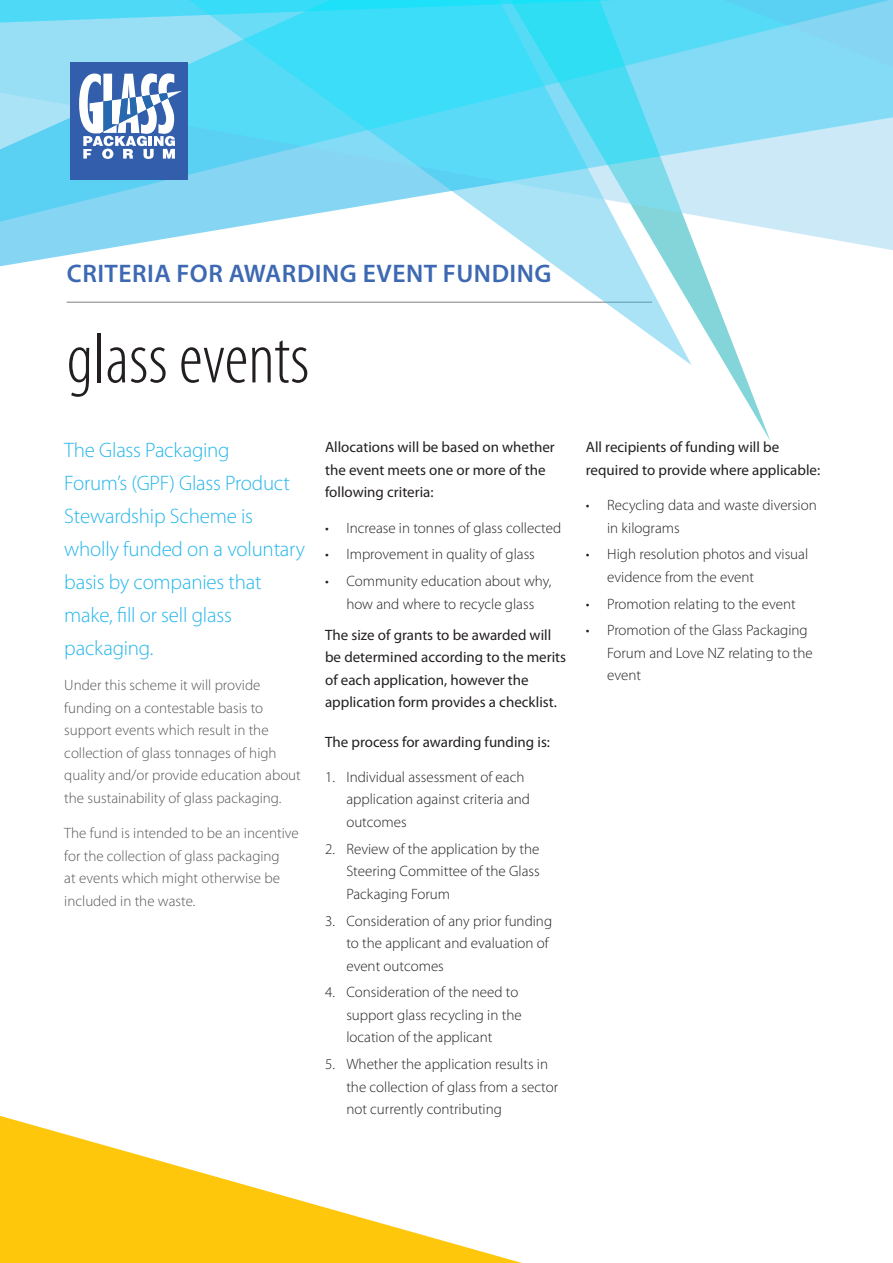
<style>
.page{position:relative;width:893px;height:1263px;background:#fff}
.page>*{position:absolute;margin:0;border:0;box-sizing:border-box;transform-origin:0 0}
.t1{font:300 condensed 72px "Myriad Pro";color:#231f20}
.t2{font:600 25.5px "Myriad Pro";letter-spacing:.02em;color:#3d68b2}
.t3{font:300 21px/33px "Myriad Pro";letter-spacing:-.01em;color:#26b6ea}
.t4{font:300 15px/22.5px "Myriad Pro";color:#231f20}
.t5{font:300 15px/22.5px "Myriad Pro";color:#545557}
.t6{font:15px/22.5px "Myriad Pro";color:#231f20}
</style>
<div class="page">
<svg style="left:770px;top:0;width:123px;height:250px;fill:#86dbf6"></svg>
<svg style="left:0;top:0;width:163px;height:303px"></svg>
<svg style="left:163px;top:0;width:607px;height:440px"></svg>
<svg style="left:0;top:1116px;width:522px;height:147px"></svg>
<div style="left:70px;top:63px;width:117px;height:117px;background:#325eab"></div>
<svg style="left:79px;top:73px;width:103px;height:86px"></svg>
<h2 class="t2" style="left:67px;top:257px;width:486px">CRITERIA FOR AWARDING EVENT FUNDING</h2>
<h1 class="t1" style="left:67px;top:316px;width:244px">glass events</h1>
<h3 class="t3" style="left:64px;top:433px;width:242px">The Glass Packaging<br>Forum’s (GPF) Glass Product<br>Stewardship Scheme is wholly funded on a voluntary basis by companies that make, fill or sell glass packaging.</h3>
<p class="t5" style="left:64px;top:674px;width:238px">Under this scheme it will provide funding on a contestable basis to support events which result in the collection of glass tonnages of high quality and/or provide education about the sustainability of glass packaging.</p>
<p class="t5" style="left:64px;top:822px;width:236px">The fund is intended to be an incentive for the collection of glass packaging<br>at events which might otherwise be included in the waste.</p>
<p class="t6" style="left:325px;top:436px;width:231px">Allocations will be based on whether the event meets one or more of the following criteria:</p>
<p class="t4" style="left:325px;top:516px;width:238px">• Increase in tonnes of glass collected</p>
<p class="t4" style="left:325px;top:543px;width:211px">• Improvement in quality of glass</p>
<p class="t4" style="left:325px;top:570px;width:228px;text-align:center">• Community education about why, how and where to recycle glass</p>
<p class="t6" style="left:325px;top:623px;width:243px">The size of grants to be awarded will be determined according to the merits of each application, however the application form provides a checklist.</p>
<p class="t6" style="left:325px;top:730px;width:226px">The process for awarding funding is:</p>
<p class="t4" style="left:346px;top:766px;width:185px;text-indent:-21px">1. Individual assessment of each application against criteria and outcomes</p>
<p class="t4" style="left:346px;top:837px;width:195px;text-align:justify;text-indent:-21px">2. Review of the application by the Steering Committee of the Glass Packaging Forum</p>
<p class="t4" style="left:346px;top:909px;width:207px;text-indent:-21px">3. Consideration of any prior funding to the applicant and evaluation of event outcomes</p>
<p class="t4" style="left:346px;top:981px;width:177px;text-indent:-21px">4. Consideration of the need to support glass recycling in the location of the applicant</p>
<p class="t4" style="left:346px;top:1052px;width:213px;text-indent:-21px">5. Whether the application results in the collection of glass from a sector not currently contributing</p>
<p class="t6" style="left:586px;top:436px;width:236px">All recipients of funding will be required to provide where applicable:</p>
<p class="t4" style="left:607px;top:494px;width:211px;text-indent:-21px">• Recycling data and waste diversion in kilograms</p>
<p class="t4" style="left:607px;top:543px;width:203px;text-indent:-21px">• High resolution photos and visual evidence from the event</p>
<p class="t4" style="left:586px;top:592px;width:211px">• Promotion relating to the event</p>
<p class="t4" style="left:607px;top:619px;width:207px;text-indent:-21px">• Promotion of the Glass Packaging<br>Forum and Love NZ relating to the event</p>
</div>
